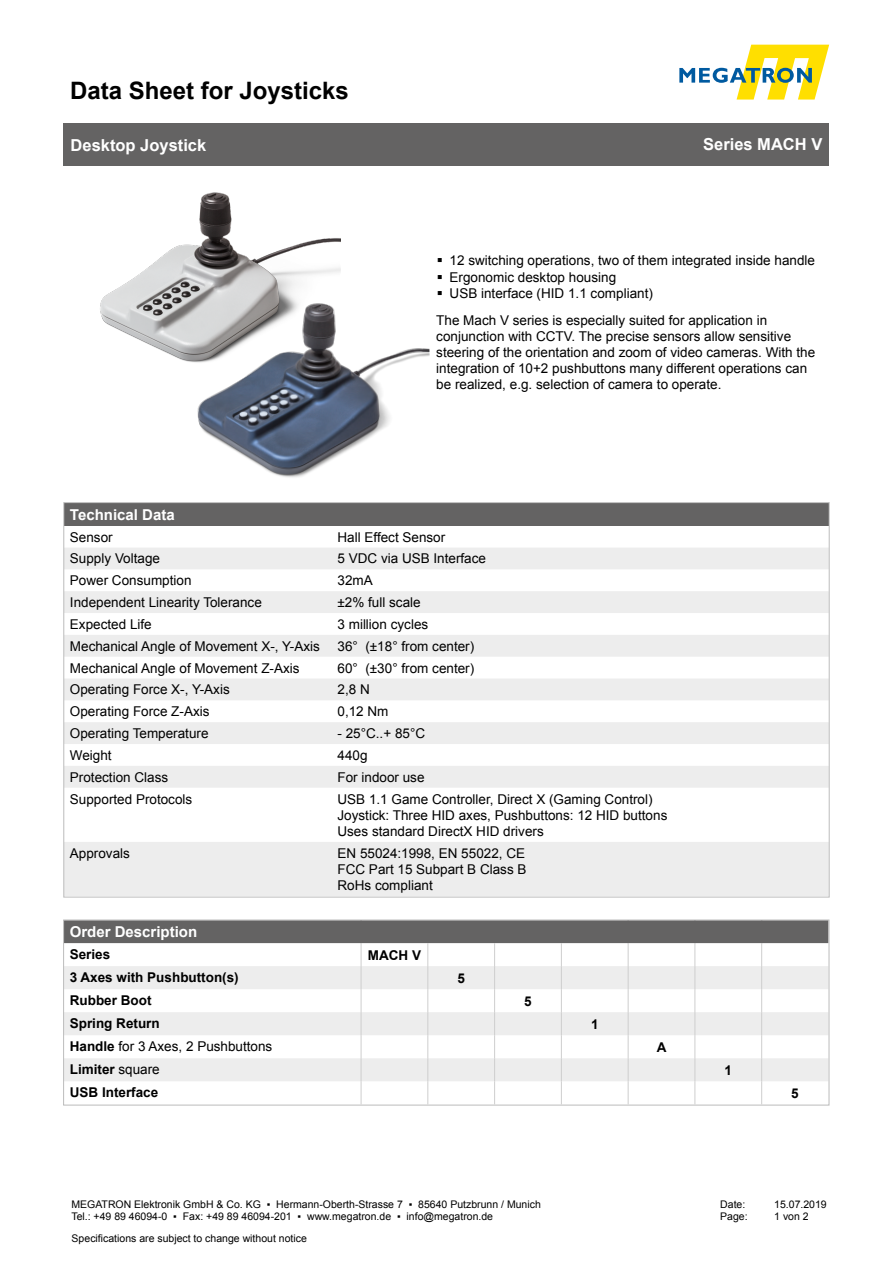
<style>
.page{position:relative;width:893px;height:1263px;background:#fff}
.page>*{position:absolute;margin:0;border:0;box-sizing:border-box;transform-origin:0 0}
.t1{font:700 24px "Arial";color:#000}
.t2{font:700 16.5px "Arial";color:#fff}
.t3{font:700 15px "Arial";color:#fff}
.t4{font:13.5px/16.2px "Arial";color:#000}
.t5{font:700 13.5px "Arial";color:#000}
.t6{font:10.5px "Arial";color:#000}
.s1{font-weight:700}
.s2{font-weight:400}
</style>
<div class="page">
<svg style="left:679px;top:45px;width:150px;height:55px"></svg>
<div style="left:64px;top:123px;width:765px;height:43px;background:#646363"></div>
<div style="left:64px;top:503px;width:765px;height:23px;background:#646363"></div>
<svg style="left:66px;top:548px;width:761px;height:347px;fill:#ededed"></svg>
<svg style="left:65px;top:922px;width:762px;height:181px"></svg>
<div style="left:63px;top:920px;width:766px;height:185px;border:1px solid #bcbcbc"></div>
<img style="left:100px;top:192px;width:241px;height:154px">
<img style="left:152px;top:299px;width:278px;height:179px">
<h1 class="t1" style="left:70px;top:74px;width:280px">Data Sheet for Joysticks</h1>
<p class="t2" style="left:71px;top:134px;width:137px">Desktop Joystick</p>
<p class="t2" style="left:703px;top:133px;width:121px">Series MACH V</p>
<p class="t4" style="left:450px;top:253px;width:367px">12 switching operations, two of them integrated inside handle</p>
<p class="t4" style="left:450px;top:269px;width:168px">Ergonomic desktop housing</p>
<p class="t4" style="left:450px;top:285px;width:205px">USB interface (HID 1.1 compliant)</p>
<p class="t4" style="left:436px;top:312px;width:380px">The Mach V series is especially suited for application in conjunction with CCTV. The precise sensors allow sensitive steering of the orientation and zoom of video cameras. With the integration of 10+2 pushbuttons many different operations can be realized, e.g. selection of camera to operate.</p>
<p class="t3" style="left:70px;top:504px;width:106px">Technical Data</p>
<p class="t4" style="left:70px;top:529px;width:44px">Sensor</p>
<p class="t4" style="left:337px;top:529px;width:109px">Hall Effect Sensor</p>
<p class="t4" style="left:70px;top:551px;width:92px">Supply Voltage</p>
<p class="t4" style="left:337px;top:551px;width:150px">5 VDC via USB Interface</p>
<p class="t4" style="left:70px;top:572px;width:123px">Power Consumption</p>
<p class="t4" style="left:337px;top:572px;width:37px">32mA</p>
<p class="t4" style="left:70px;top:594px;width:193px">Independent Linearity Tolerance</p>
<p class="t4" style="left:337px;top:594px;width:85px">±2% full scale</p>
<p class="t4" style="left:70px;top:616px;width:83px">Expected Life</p>
<p class="t4" style="left:337px;top:616px;width:92px">3 million cycles</p>
<p class="t4" style="left:70px;top:638px;width:251px">Mechanical Angle of Movement X-, Y-Axis</p>
<p class="t4" style="left:337px;top:638px;width:138px">36° (±18° from center)</p>
<p class="t4" style="left:70px;top:660px;width:231px">Mechanical Angle of Movement Z-Axis</p>
<p class="t4" style="left:337px;top:660px;width:138px">60° (±30° from center)</p>
<p class="t4" style="left:70px;top:682px;width:161px">Operating Force X-, Y-Axis</p>
<p class="t4" style="left:337px;top:682px;width:34px">2,8 N</p>
<p class="t4" style="left:70px;top:703px;width:141px">Operating Force Z-Axis</p>
<p class="t4" style="left:337px;top:703px;width:53px">0,12 Nm</p>
<p class="t4" style="left:70px;top:725px;width:140px">Operating Temperature</p>
<p class="t4" style="left:337px;top:725px;width:89px">- 25°C..+ 85°C</p>
<p class="t4" style="left:70px;top:747px;width:43px">Weight</p>
<p class="t4" style="left:337px;top:747px;width:32px">440g</p>
<p class="t4" style="left:70px;top:769px;width:100px">Protection Class</p>
<p class="t4" style="left:337px;top:769px;width:89px">For indoor use</p>
<p class="t4" style="left:70px;top:791px;width:124px">Supported Protocols</p>
<p class="t4" style="left:337px;top:791px;width:317px">USB 1.1 Game Controller, Direct X (Gaming Control)</p>
<p class="t4" style="left:337px;top:807px;width:331px">Joystick: Three HID axes, Pushbuttons: 12 HID buttons</p>
<p class="t4" style="left:337px;top:823px;width:208px">Uses standard DirectX HID drivers</p>
<p class="t4" style="left:70px;top:845px;width:62px">Approvals</p>
<p class="t4" style="left:337px;top:845px;width:189px">EN 55024:1998, EN 55022, CE</p>
<p class="t4" style="left:337px;top:861px;width:191px">FCC Part 15 Subpart B Class B</p>
<p class="t4" style="left:337px;top:877px;width:97px">RoHs compliant</p>
<p class="t3" style="left:70px;top:922px;width:129px">Order Description</p>
<p class="t5" style="left:70px;top:945px;width:42px">Series</p>
<p class="t5" style="left:368px;top:946px;width:55px">MACH V</p>
<p class="t5" style="left:70px;top:968px;width:171px">3 Axes with Pushbutton(s)</p>
<p class="t5" style="left:457px;top:969px;width:9px">5</p>
<p class="t5" style="left:70px;top:991px;width:83px">Rubber Boot</p>
<p class="t5" style="left:524px;top:992px;width:9px">5</p>
<p class="t5" style="left:70px;top:1014px;width:92px">Spring Return</p>
<p class="t5" style="left:591px;top:1015px;width:9px">1</p>
<p class="t4" style="left:70px;top:1038px;width:204px"><span class="s1">Handle</span> for 3 Axes, 2 Pushbuttons</p>
<p class="t5" style="left:657px;top:1038px;width:11px">A</p>
<p class="t5" style="left:70px;top:1060px;width:92px">Limiter <span class="s2">square</span></p>
<p class="t5" style="left:724px;top:1061px;width:9px">1</p>
<p class="t5" style="left:70px;top:1083px;width:90px">USB Interface</p>
<p class="t5" style="left:791px;top:1084px;width:9px">5</p>
<p class="t6" style="left:71px;top:1197px;width:471px">MEGATRON Elektronik GmbH &amp; Co. KG ▪ Hermann-Oberth-Strasse 7 ▪ 85640 Putzbrunn / Munich</p>
<p class="t6" style="left:71px;top:1210px;width:423px">Tel.: +49 89 46094-0 ▪ Fax: +49 89 46094-201 ▪ www.megatron.de ▪ info@megatron.de</p>
<p class="t6" style="left:72px;top:1231px;width:237px">Specifications are subject to change without notice</p>
<p class="t6" style="left:720px;top:1197px;width:27px">Date:</p>
<p class="t6" style="left:774px;top:1197px;width:54px">15.07.2019</p>
<p class="t6" style="left:720px;top:1210px;width:29px">Page:</p>
<p class="t6" style="left:774px;top:1210px;width:36px">1 von 2</p>
</div>
